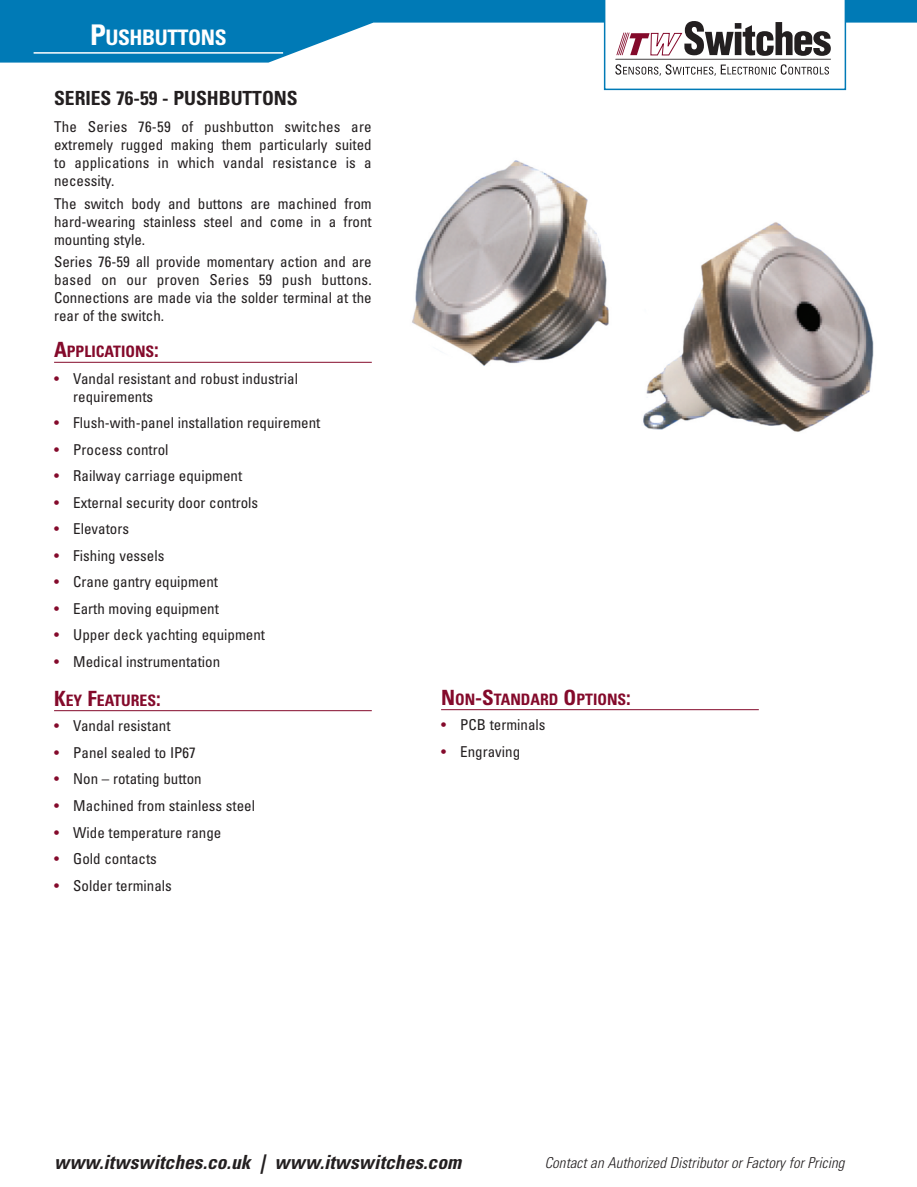
<style>
.page{position:relative;width:917px;height:1187px;background:#fff}
.page>*{position:absolute;margin:0;border:0;box-sizing:border-box;transform-origin:0 0}
.t1{font:700 condensed 21.3px "Univers";letter-spacing:-.02em;color:#fff}
.t2{font:italic 700 condensed 19.5px "Univers";letter-spacing:.005em;color:#231f20}
.t3{font:700 condensed 19.5px "Univers";color:#231f20}
.t4{font:700 condensed 15.75px "Univers";color:#840a2b}
.t5{font:condensed 15px/18px "Univers";color:#231f20;text-align:justify}
.t6{font:italic 300 condensed 15px "Univers";color:#231f20}
.s1{font-size:28.5px}
.s2{font-size:21px}
.s3{color:#840a2b}
</style>
<div class="page">
<img style="left:412px;top:160px;width:462px;height:272px">
<hr style="left:54px;top:710px;width:318px;height:1px;background:#840a2b">
<hr style="left:441px;top:709px;width:318px;height:1px;background:#840a2b">
<hr style="left:54px;top:362px;width:318px;height:1px;background:#840a2b">
<svg style="left:0;top:0;width:917px;height:63px;fill:#007ab6"></svg>
<hr style="left:34px;top:52px;width:249px;height:2px;background:#fff">
<svg style="left:604px;top:0;width:242px;height:90px"></svg>
<h1 class="t1" style="left:90px;top:29px;width:138px"><span class="s1">P</span>USHBUTTONS</h1>
<h2 class="t3" style="left:54px;top:91px;width:245px">SERIES 76-59 - PUSHBUTTONS</h2>
<p class="t5" style="left:54px;top:119px;width:319px">The Series 76-59 of pushbutton switches are extremely rugged making them particularly suited to applications in which vandal resistance is a necessity.</p>
<p class="t5" style="left:54px;top:196px;width:319px">The switch body and buttons are machined from hard-wearing stainless steel and come in a front mounting style.</p>
<p class="t5" style="left:54px;top:254px;width:319px">Series 76-59 all provide momentary action and are based on our proven Series 59 push buttons.<br>Connections are made via the solder terminal at the rear of the switch.</p>
<p class="t4" style="left:54px;top:346px;width:106px"><span class="s2">A</span>PPLICATIONS<span class="s2">:</span></p>
<p class="t5" style="left:73px;top:370px;width:226px;text-indent:-19px"><span class="s3">•</span> Vandal resistant and robust industrial requirements</p>
<p class="t5" style="left:54px;top:415px;width:268px"><span class="s3">•</span> Flush-with-panel installation requirement</p>
<p class="t5" style="left:54px;top:441px;width:116px"><span class="s3">•</span> Process control</p>
<p class="t5" style="left:54px;top:468px;width:190px"><span class="s3">•</span> Railway carriage equipment</p>
<p class="t5" style="left:54px;top:494px;width:206px"><span class="s3">•</span> External security door controls</p>
<p class="t5" style="left:54px;top:521px;width:76px"><span class="s3">•</span> Elevators</p>
<p class="t5" style="left:54px;top:547px;width:112px"><span class="s3">•</span> Fishing vessels</p>
<p class="t5" style="left:54px;top:574px;width:165px"><span class="s3">•</span> Crane gantry equipment</p>
<p class="t5" style="left:54px;top:600px;width:166px"><span class="s3">•</span> Earth moving equipment</p>
<p class="t5" style="left:54px;top:627px;width:212px"><span class="s3">•</span> Upper deck yachting equipment</p>
<p class="t5" style="left:54px;top:653px;width:168px"><span class="s3">•</span> Medical instrumentation</p>
<p class="t4" style="left:54px;top:694px;width:108px"><span class="s2">K</span>EY <span class="s2">F</span>EATURES<span class="s2">:</span></p>
<p class="t5" style="left:54px;top:718px;width:118px"><span class="s3">•</span> Vandal resistant</p>
<p class="t5" style="left:54px;top:745px;width:143px"><span class="s3">•</span> Panel sealed to IP67</p>
<p class="t5" style="left:54px;top:771px;width:149px"><span class="s3">•</span> Non – rotating button</p>
<p class="t5" style="left:54px;top:798px;width:202px"><span class="s3">•</span> Machined from stainless steel</p>
<p class="t5" style="left:54px;top:824px;width:169px"><span class="s3">•</span> Wide temperature range</p>
<p class="t5" style="left:54px;top:851px;width:104px"><span class="s3">•</span> Gold contacts</p>
<p class="t5" style="left:54px;top:877px;width:119px"><span class="s3">•</span> Solder terminals</p>
<p class="t4" style="left:441px;top:693px;width:191px"><span class="s2">N</span>ON<span class="s2">-S</span>TANDARD <span class="s2">O</span>PTIONS<span class="s2">:</span></p>
<p class="t5" style="left:441px;top:717px;width:106px"><span class="s3">•</span> PCB terminals</p>
<p class="t5" style="left:441px;top:744px;width:81px"><span class="s3">•</span> Engraving</p>
<h2 class="t2" style="left:54px;top:1155px;width:409px">www.itwswitches.co.uk | www.itwswitches.com</h2>
<p class="t6" style="left:545px;top:1157px;width:301px">Contact an Authorized Distributor or Factory for Pricing</p>
</div>
